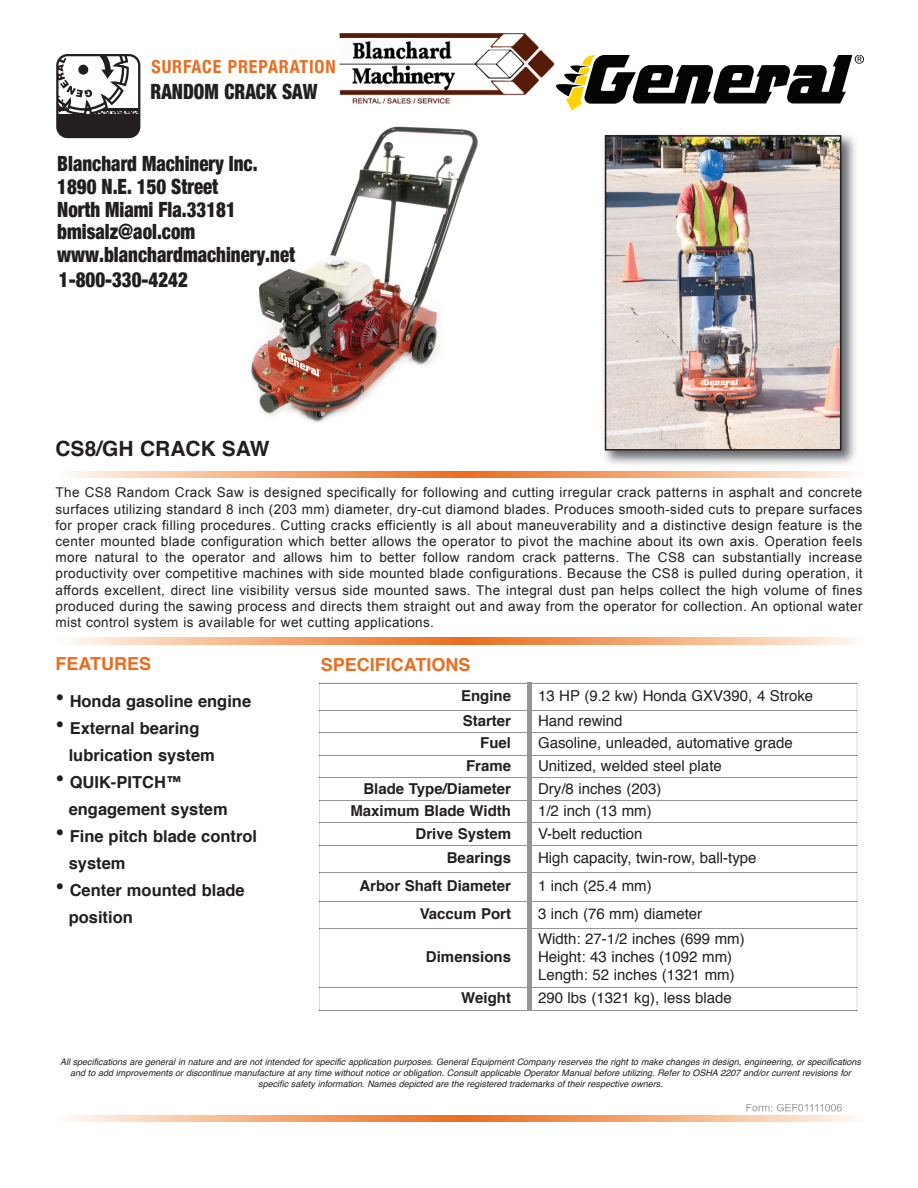
<style>
.page{position:relative;width:918px;height:1188px;background:#fff}
.page>*{position:absolute;margin:0;border:0;box-sizing:border-box;transform-origin:0 0}
.t1{font:900 condensed 21px/22.6px "Helvetica Neue";color:#221e1f;scale:.9 1}
.t2{font:900 condensed 21px "Helvetica Neue";color:#231f20;scale:.9 1}
.t3{font:700 21px "Helvetica";color:#231f20}
.t4{font:700 18px "Helvetica";color:#ea6d1f}
.t5{font:700 condensed 18px "Helvetica Neue";letter-spacing:.05em;color:#ea6d1f}
.t6{font:700 16.5px/27px "Helvetica";color:#231f20}
.t7{font:15px/18px "Helvetica";color:#231f20}
.t8{font:700 15px "Helvetica";color:#231f20}
.t9{font:13.5px/16.2px "Arial";letter-spacing:.03em;color:#231f20;text-align:justify}
.t10{font:italic 9px/10.8px "Helvetica";color:#231f20;text-align:center}
.s1{font-size:27px}
</style>
<div class="page">
<img style="left:251px;top:126px;width:227px;height:297px">
<img style="left:604px;top:134px;width:252px;height:331px">
<img style="left:608px;top:138px;width:230px;height:310px">
<div style="left:605px;top:135px;width:236px;height:316px;border:2px solid #231f20"></div>
<svg style="left:556px;top:56px;width:308px;height:55px"></svg>
<svg style="left:140px;top:63px;width:1px;height:66px"></svg>
<svg style="left:56px;top:54px;width:84px;height:84px"></svg>
<svg style="left:69px;top:471px;width:787px;height:7px;background:#f4af80"></svg>
<svg style="left:69px;top:637px;width:787px;height:7px;background:#f4af80"></svg>
<svg style="left:69px;top:1115px;width:787px;height:7px;background:#f4af80"></svg>
<svg style="left:747px;top:1104px;width:76px;height:7px"></svg>
<svg style="left:320px;top:684px;width:537px;height:326px"></svg>
<hr style="left:319px;top:928px;width:1px;height:60px;background:#939598">
<hr style="left:857px;top:928px;width:1px;height:60px;background:#939598">
<hr style="left:320px;top:683px;width:537px;height:1px;background:#939598">
<hr style="left:320px;top:710px;width:537px;height:1px;background:#939598">
<hr style="left:320px;top:733px;width:537px;height:1px;background:#939598">
<hr style="left:320px;top:755px;width:537px;height:1px;background:#939598">
<hr style="left:320px;top:778px;width:537px;height:1px;background:#939598">
<hr style="left:320px;top:800px;width:537px;height:1px;background:#939598">
<hr style="left:320px;top:823px;width:537px;height:1px;background:#939598">
<hr style="left:320px;top:845px;width:537px;height:1px;background:#939598">
<hr style="left:320px;top:872px;width:537px;height:1px;background:#939598">
<hr style="left:320px;top:901px;width:537px;height:1px;background:#939598">
<hr style="left:320px;top:928px;width:537px;height:1px;background:#939598">
<svg style="left:319px;top:683px;width:1px;height:246px"></svg>
<svg style="left:857px;top:683px;width:1px;height:246px"></svg>
<hr style="left:320px;top:988px;width:537px;height:1px;background:#939598">
<hr style="left:320px;top:1010px;width:537px;height:1px;background:#939598">
<svg style="left:319px;top:988px;width:1px;height:23px"></svg>
<svg style="left:857px;top:988px;width:1px;height:23px"></svg>
<div style="left:527px;top:682px;width:5px;height:328px;background:#939598"></div>
<img style="left:340px;top:33px;width:213px;height:70px">
<h2 class="t5" style="left:152px;top:55px;width:186px">SURFACE PREPARATION</h2>
<h1 class="t2" style="left:151px;top:78px;width:187px">RANDOM CRACK SAW</h1>
<h1 class="t1" style="left:57px;top:151px;width:266px">Blanchard Machinery Inc.<br>1890 N.E. 150 Street<br>North Miami Fla.33181 bmisalz@aol.com www.blanchardmachinery.net</h1>
<h1 class="t1" style="left:59px;top:267px;width:145px">1-800-330-4242</h1>
<h1 class="t3" style="left:56px;top:440px;width:216px">CS8/GH CRACK SAW</h1>
<p class="t9" style="left:56px;top:485px;width:809px">The CS8 Random Crack Saw is designed specifically for following and cutting irregular crack patterns in asphalt and concrete surfaces utilizing standard 8 inch (203 mm) diameter, dry-cut diamond blades. Produces smooth-sided cuts to prepare surfaces for proper crack filling procedures. Cutting cracks efficiently is all about maneuverability and a distinctive design feature is the center mounted blade configuration which better allows the operator to pivot the machine about its own axis. Operation feels more natural to the operator and allows him to better follow random crack patterns. The CS8 can substantially increase productivity over competitive machines with side mounted blade configurations. Because the CS8 is pulled during operation, it affords excellent, direct line visibility versus side mounted saws. The integral dust pan helps collect the high volume of fines produced during the sawing process and directs them straight out and away from the operator for collection. An optional water mist control system is available for wet cutting applications.</p>
<h2 class="t4" style="left:56px;top:657px;width:97px">FEATURES</h2>
<p class="t6" style="left:55px;top:689px;width:198px"><span class="s1">•</span> Honda gasoline engine</p>
<p class="t6" style="left:69px;top:716px;width:148px;text-indent:-13px"><span class="s1">•</span> External bearing lubrication system</p>
<p class="t6" style="left:69px;top:770px;width:161px;text-indent:-13px"><span class="s1">•</span> QUIK-PITCH™ engagement system</p>
<p class="t6" style="left:69px;top:824px;width:190px;text-indent:-13px"><span class="s1">•</span> Fine pitch blade control system</p>
<p class="t6" style="left:69px;top:878px;width:178px;text-indent:-13px"><span class="s1">•</span> Center mounted blade position</p>
<h2 class="t4" style="left:321px;top:657px;width:151px">SPECIFICATIONS</h2>
<p class="t8" style="left:461px;top:690px;width:52px">Engine</p>
<p class="t7" style="left:538px;top:688px;width:277px">13 HP (9.2 kw) Honda GXV390, 4 Stroke</p>
<p class="t8" style="left:463px;top:714px;width:50px">Starter</p>
<p class="t7" style="left:538px;top:713px;width:86px">Hand rewind</p>
<p class="t8" style="left:480px;top:737px;width:32px">Fuel</p>
<p class="t7" style="left:538px;top:735px;width:256px">Gasoline, unleaded, automative grade</p>
<p class="t8" style="left:466px;top:759px;width:47px">Frame</p>
<p class="t7" style="left:538px;top:758px;width:185px">Unitized, welded steel plate</p>
<p class="t8" style="left:363px;top:782px;width:149px">Blade Type/Diameter</p>
<p class="t7" style="left:538px;top:780px;width:125px">Dry/8 inches (203)</p>
<p class="t8" style="left:350px;top:804px;width:162px">Maximum Blade Width</p>
<p class="t7" style="left:538px;top:803px;width:115px">1/2 inch (13 mm)</p>
<p class="t8" style="left:416px;top:827px;width:97px">Drive System</p>
<p class="t7" style="left:538px;top:825px;width:106px">V-belt reduction</p>
<p class="t8" style="left:447px;top:852px;width:66px">Bearings</p>
<p class="t7" style="left:538px;top:850px;width:220px">High capacity, twin-row, ball-type</p>
<p class="t8" style="left:359px;top:880px;width:153px">Arbor Shaft Diameter</p>
<p class="t7" style="left:538px;top:878px;width:115px">1 inch (25.4 mm)</p>
<p class="t8" style="left:420px;top:907px;width:93px">Vaccum Port</p>
<p class="t7" style="left:538px;top:906px;width:166px">3 inch (76 mm) diameter</p>
<p class="t8" style="left:426px;top:951px;width:87px">Dimensions</p>
<p class="t7" style="left:538px;top:931px;width:208px">Width: 27-1/2 inches (699 mm)<br>Height: 43 inches (1092 mm)<br>Length: 52 inches (1321 mm)</p>
<p class="t8" style="left:461px;top:992px;width:51px">Weight</p>
<p class="t7" style="left:538px;top:990px;width:195px">290 lbs (1321 kg), less blade</p>
<p class="t10" style="left:60px;top:1057px;width:803px">All specifications are general in nature and are not intended for specific application purposes. General Equipment Company reserves the right to make changes in design, engineering, or specifications and to add improvements or discontinue manufacture at any time without notice or obligation. Consult applicable Operator Manual before utilizing. Refer to OSHA 2207 and/or current revisions for specific safety information. Names depicted are the registered trademarks of their respective owners.</p>
</div>
